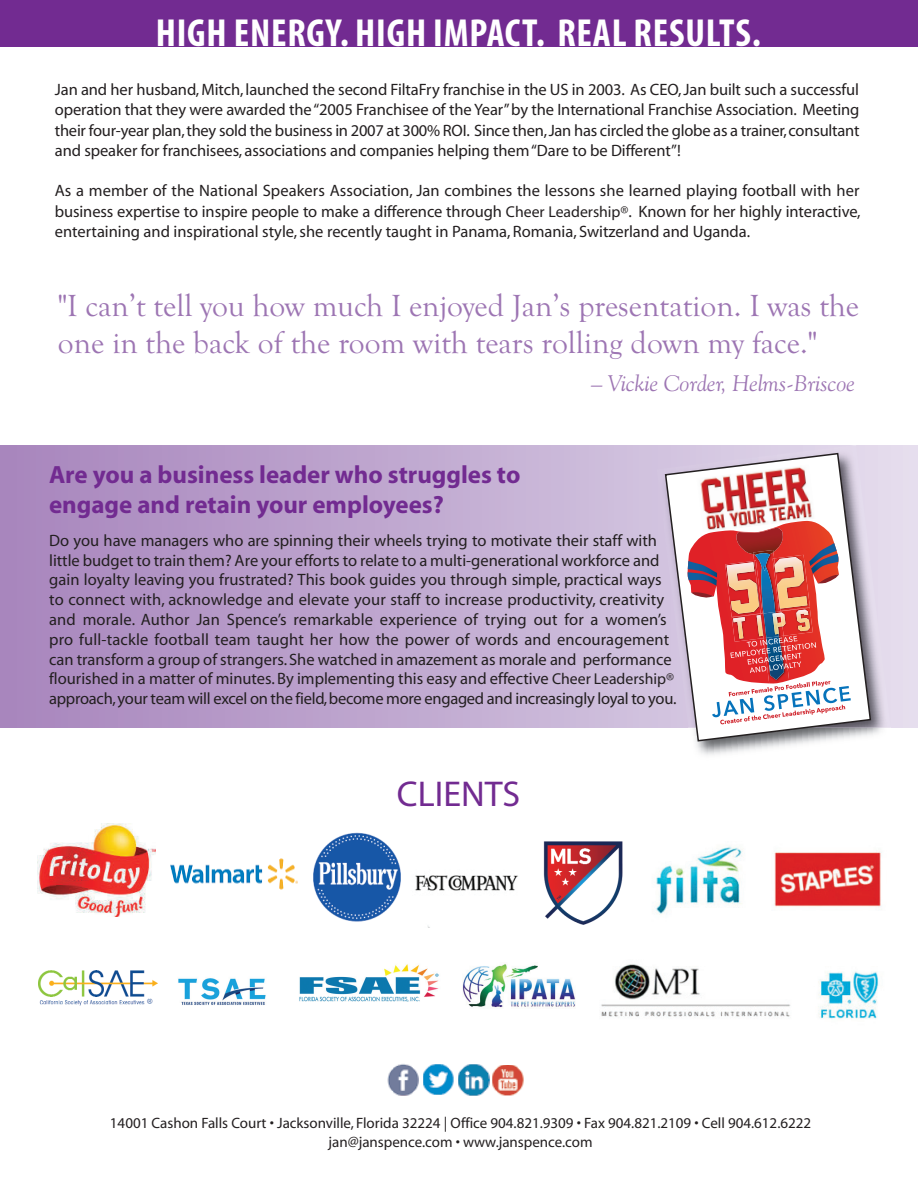
<style>
.page{position:relative;width:918px;height:1188px;background:#fff}
.page>*{position:absolute;margin:0;border:0;box-sizing:border-box;transform-origin:0 0}
.t1{font:700 condensed 39.3px "Myriad Pro";letter-spacing:.02em;color:#fff}
.t2{font:36px "Myriad";color:#722b91}
.t3{font:31.5px/37.5px "Goudy Old Style T";color:#9d75b3}
.t4{font:700 25.05px/30px "Myriad";color:#722b91}
.t5{font:italic 22.5px "Goudy Old Style BT";color:#9d75b3}
.t6{font:16.5px/19.8px "Myriad";color:#231f20;text-align:justify}
.t7{font:15px/19.5px "Myriad";color:#231f20;text-align:center}
.s1{font-size:15.75px}
</style>
<div class="page">
<svg style="left:0;top:446px;width:918px;height:282px;background:#bda4cd"></svg>
<div style="left:0;top:0;width:918px;height:46px;background:#722b91"></div>
<img style="left:415px;top:875px;width:103px;height:52px">
<img style="left:656px;top:846px;width:86px;height:69px">
<img style="left:601px;top:964px;width:277px;height:55px">
<img style="left:774px;top:850px;width:108px;height:57px">
<img style="left:178px;top:978px;width:88px;height:27px">
<img style="left:37px;top:824px;width:118px;height:92px">
<img style="left:170px;top:858px;width:128px;height:32px">
<img style="left:313px;top:832px;width:88px;height:90px">
<img style="left:387px;top:1064px;width:32px;height:32px">
<img style="left:423px;top:1064px;width:31px;height:31px">
<img style="left:458px;top:1065px;width:31px;height:30px">
<img style="left:493px;top:1065px;width:31px;height:31px">
<img style="left:543px;top:841px;width:80px;height:84px">
<img style="left:38px;top:970px;width:120px;height:35px">
<img style="left:299px;top:964px;width:140px;height:38px">
<img style="left:462px;top:964px;width:114px;height:44px">
<img style="left:696px;top:728px;width:186px;height:27px">
<img style="left:657px;top:446px;width:234px;height:282px">
<svg style="left:664px;top:452px;width:208px;height:290px"></svg>
<h1 class="t1" style="left:156px;top:10px;width:607px">HIGH ENERGY. HIGH IMPACT. REAL RESULTS.</h1>
<p class="t6" style="left:55px;top:81px;width:806px;line-height:20.2px">Jan and her husband, Mitch, launched the second FiltaFry franchise in the US in 2003. As CEO, Jan built such a successful operation that they were awarded the “2005 Franchisee of the Year” by the International Franchise Association. Meeting their four-year plan, they sold the business in 2007 at 300% ROI. Since then, Jan has circled the globe as a trainer, consultant and speaker for franchisees, associations and companies helping them “Dare to be Different”!</p>
<p class="t6" style="left:55px;top:182px;width:807px;line-height:20.2px">As a member of the National Speakers Association, Jan combines the lessons she learned playing football with her business expertise to inspire people to make a difference through <span class="s1">Cheer Leadership®</span>. Known for her highly interactive, entertaining and inspirational style, she recently taught in Panama, Romania, Switzerland and Uganda.</p>
<h3 class="t3" style="left:58px;top:289px;width:803px">"I can’t tell you how much I enjoyed Jan’s presentation. I was the one in the back of the room with tears rolling down my face."</h3>
<h3 class="t5" style="left:591px;top:374px;width:266px">– Vickie Corder, Helms-Briscoe</h3>
<h3 class="t4" style="left:49px;top:461px;width:473px">Are you a business leader who struggles to engage and retain your employees?</h3>
<p class="t6" style="left:49px;top:532px;width:629px;text-align:left">Do you have managers who are spinning their wheels trying to motivate their staff with little budget to train them? Are your efforts to relate to a multi-generational workforce and gain loyalty leaving you frustrated? This book guides you through simple, practical ways to connect with, acknowledge and elevate your staff to increase productivity, creativity and morale. Author Jan Spence’s remarkable experience of trying out for a women’s pro full-tackle football team taught her how the power of words and encouragement can transform a group of strangers. She watched in amazement as morale and performance flourished in a matter of minutes. By implementing this easy and effective <span class="s1">Cheer Leadership® </span>approach, your team will excel on the field, become more engaged and increasingly loyal to you.</p>
<h2 class="t2" style="left:397px;top:780px;width:125px">CLIENTS</h2>
<p class="t7" style="left:110px;top:1114px;width:703px">14001 Cashon Falls Court • Jacksonville, Florida 32224 | Office 904.821.9309 • Fax 904.821.2109 • Cell 904.612.6222 jan@janspence.com • www.janspence.com</p>
</div>
